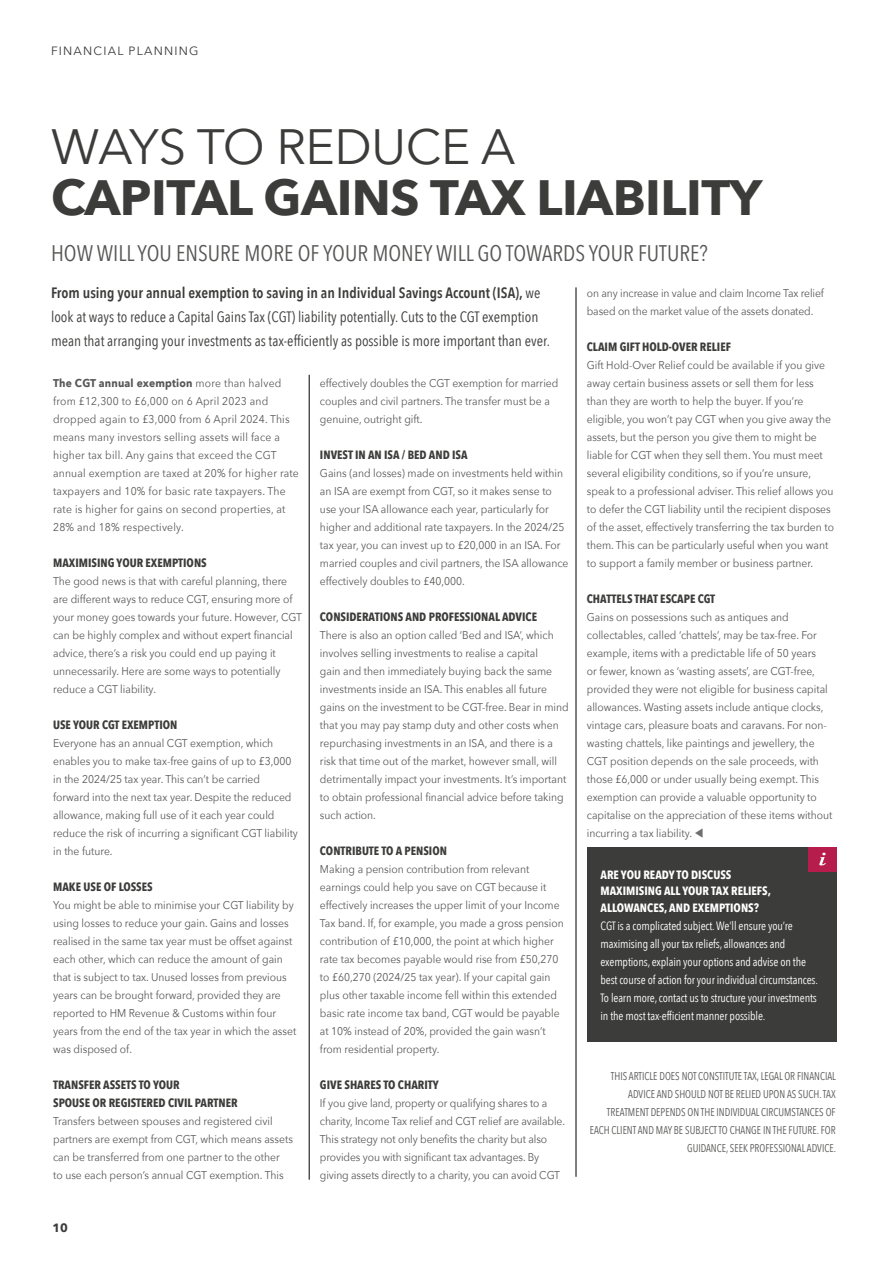
<style>
.page{position:relative;width:893px;height:1263px;background:#fff}
.page>*{position:absolute;margin:0;border:0;box-sizing:border-box;transform-origin:0 0}
.t1{font:700 49.5px "Avenir Next";letter-spacing:-.01em;color:#3c3c3b}
.t2{font:49.5px "Avenir Next";letter-spacing:-.01em;color:#3c3c3b}
.t3{font:22.5px "Avenir Next Condensed";color:#575756}
.t4{font:15px/24px "Avenir Next Condensed";color:#3c3c3b}
.t5{font:12px/18px "Avenir Next Condensed";letter-spacing:-.01em;color:#fff}
.t6{font:700 12px/18px "Avenir Next Condensed";color:#3c3c3b}
.t7{font:700 12px/16.5px "Avenir Next Condensed";color:#fff}
.t8{font:12px "Avenir Next";letter-spacing:.1em;color:#3c3c3b}
.t9{font:700 12px "Avenir Next";color:#3c3c3b}
.t10{font:11.25px/18px "Avenir Next";color:#575756;scale:.92 1}
.t11{font:11.25px/18px "Avenir Next";letter-spacing:.02em;color:#575756;scale:.92 1}
.t12{font:11.25px/18px "Avenir Next Condensed";color:#575756;text-align:right;scale:.92 1}
.s1{font-weight:600}
.s2{font-weight:700}
.s3{color:#706f6f}
</style>
<div class="page">
<hr style="left:309px;top:375px;width:1px;height:805px;background:#000">
<hr style="left:576px;top:287px;width:1px;height:890px;background:#000">
<div style="left:587px;top:846px;width:250px;height:195px;background:#3c3c3b"></div>
<div style="left:808px;top:846px;width:29px;height:25px;background:#b61d4c"></div>
<svg style="left:819px;top:853px;width:7px;height:12px"></svg>
<p class="t8" style="left:51px;top:40px;width:149px">FINANCIAL PLANNING</p>
<h1 class="t2" style="left:51px;top:105px;width:466px">WAYS TO REDUCE A</h1>
<h1 class="t1" style="left:51px;top:155px;width:713px">CAPITAL GAINS TAX LIABILITY</h1>
<h2 class="t3" style="left:51px;top:233px;width:658px">HOW WILL YOU ENSURE MORE OF YOUR MONEY WILL GO TOWARDS YOUR FUTURE?</h2>
<p class="t4" style="left:51px;top:280px;width:500px"><span class="s1">From using your annual exemption to saving in an Individual Savings Account (ISA),</span> we look at ways to reduce a Capital Gains Tax (CGT) liability potentially. Cuts to the CGT exemption mean that arranging your investments as tax-efficiently as possible is more important than ever.</p>
<p class="t11" style="left:53px;top:374px;width:269px"><span class="s2">The CGT annual exemption</span> more than halved from £12,300 to £6,000 on 6 April 2023 and dropped again to £3,000 from 6 April 2024. This means many investors selling assets will face a higher tax bill. Any gains that exceed the CGT annual exemption are taxed at 20% for higher rate taxpayers and 10% for basic rate taxpayers. The rate is higher for gains on second properties, at 28% and 18% respectively.</p>
<p class="t6" style="left:53px;top:554px;width:155px">MAXIMISING YOUR EXEMPTIONS</p>
<p class="t10" style="left:53px;top:572px;width:272px">The good news is that with careful planning, there are different ways to reduce CGT, ensuring more of your money goes towards your future. However, CGT can be highly complex and without expert financial advice, there’s a risk you could end up paying it unnecessarily. Here are some ways to potentially reduce a CGT liability.</p>
<p class="t6" style="left:53px;top:716px;width:126px">USE YOUR CGT EXEMPTION</p>
<p class="t10" style="left:53px;top:734px;width:268px">Everyone has an annual CGT exemption, which enables you to make tax-free gains of up to £3,000 in the 2024/25 tax year. This can’t be carried forward into the next tax year. Despite the reduced allowance, making full use of it each year could reduce the risk of incurring a significant CGT liability in the future.</p>
<p class="t6" style="left:53px;top:878px;width:101px">MAKE USE OF LOSSES</p>
<p class="t10" style="left:53px;top:896px;width:266px">You might be able to minimise your CGT liability by using losses to reduce your gain. Gains and losses realised in the same tax year must be offset against each other, which can reduce the amount of gain that is subject to tax. Unused losses from previous years can be brought forward, provided they are reported to HM Revenue &amp; Customs within four years from the end of the tax year in which the asset was disposed of.</p>
<p class="t6" style="left:53px;top:1076px;width:186px">TRANSFER ASSETS TO YOUR<br>SPOUSE OR REGISTERED CIVIL PARTNER</p>
<p class="t10" style="left:53px;top:1112px;width:262px">Transfers between spouses and registered civil partners are exempt from CGT, which means assets can be transferred from one partner to the other<br>to use each person’s annual CGT exemption. This</p>
<p class="t10" style="left:587px;top:284px;width:259px">on any increase in value and claim Income Tax relief based on the market value of the assets donated.</p>
<p class="t6" style="left:587px;top:338px;width:146px">CLAIM GIFT HOLD-OVER RELIEF</p>
<p class="t10" style="left:587px;top:356px;width:270px">Gift Hold-Over Relief could be available if you give away certain business assets or sell them for less than they are worth to help the buyer. If you’re eligible, you won’t pay CGT when you give away the assets, but the person you give them to might be liable for CGT when they sell them. You must meet several eligibility conditions, so if you’re unsure, speak to a professional adviser. This relief allows you to defer the CGT liability until the recipient disposes of the asset, effectively transferring the tax burden to them. This can be particularly useful when you want to support a family member or business partner.</p>
<p class="t6" style="left:587px;top:590px;width:130px">CHATTELS THAT ESCAPE CGT</p>
<p class="t10" style="left:587px;top:608px;width:269px">Gains on possessions such as antiques and collectables, called ‘chattels’, may be tax-free. For example, items with a predictable life of 50 years<br>or fewer, known as ‘wasting assets’, are CGT-free, provided they were not eligible for business capital allowances. Wasting assets include antique clocks, vintage cars, pleasure boats and caravans. For non&shy;wasting chattels, like paintings and jewellery, the CGT position depends on the sale proceeds, with those £6,000 or under usually being exempt. This exemption can provide a valuable opportunity to capitalise on the appreciation of these items without incurring a tax liability. <span class="s3">▼</span></p>
<p class="t10" style="left:320px;top:374px;width:261px">effectively doubles the CGT exemption for married couples and civil partners. The transfer must be a genuine, outright gift.</p>
<p class="t6" style="left:320px;top:446px;width:149px">INVEST IN AN ISA / BED AND ISA</p>
<p class="t10" style="left:320px;top:464px;width:272px">Gains (and losses) made on investments held within an ISA are exempt from CGT, so it makes sense to use your ISA allowance each year, particularly for higher and additional rate taxpayers. In the 2024/25 tax year, you can invest up to £20,000 in an ISA. For married couples and civil partners, the ISA allowance effectively doubles to £40,000.</p>
<p class="t6" style="left:320px;top:608px;width:219px">CONSIDERATIONS AND PROFESSIONAL ADVICE</p>
<p class="t10" style="left:320px;top:626px;width:272px">There is also an option called ‘Bed and ISA’, which involves selling investments to realise a capital<br>gain and then immediately buying back the same investments inside an ISA. This enables all future gains on the investment to be CGT-free. Bear in mind that you may pay stamp duty and other costs when repurchasing investments in an ISA, and there is a risk that time out of the market, however small, will detrimentally impact your investments. It’s important to obtain professional financial advice before taking such action.</p>
<p class="t6" style="left:320px;top:842px;width:128px">CONTRIBUTE TO A PENSION</p>
<p class="t10" style="left:320px;top:860px;width:266px">Making a pension contribution from relevant earnings could help you save on CGT because it effectively increases the upper limit of your Income Tax band. If, for example, you made a gross pension contribution of £10,000, the point at which higher rate tax becomes payable would rise from £50,270 to £60,270 (2024/25 tax year). If your capital gain plus other taxable income fell within this extended basic rate income tax band, CGT would be payable at 10% instead of 20%, provided the gain wasn’t from residential property.</p>
<p class="t6" style="left:320px;top:1076px;width:120px">GIVE SHARES TO CHARITY</p>
<p class="t10" style="left:320px;top:1094px;width:268px">If you give land, property or qualifying shares to a charity, Income Tax relief and CGT relief are available.<br>This strategy not only benefits the charity but also provides you with significant tax advantages. By giving assets directly to a charity, you can avoid CGT</p>
<p class="t7" style="left:600px;top:866px;width:172px">ARE YOU READY TO DISCUSS<br>MAXIMISING ALL YOUR TAX RELIEFS,<br>ALLOWANCES, AND EXEMPTIONS?</p>
<p class="t5" style="left:600px;top:916px;width:219px">CGT is a complicated subject. We’ll ensure you’re maximising all your tax reliefs, allowances and exemptions, explain your options and advise on the best course of action for your individual circumstances.<br>To learn more, contact us to structure your investments in the most tax-efficient manner possible.</p>
<p class="t12" style="left:590px;top:1067px;width:269px">THIS ARTICLE DOES NOT CONSTITUTE TAX, LEGAL OR FINANCIAL ADVICE AND SHOULD NOT BE RELIED UPON AS SUCH. TAX TREATMENT DEPENDS ON THE INDIVIDUAL CIRCUMSTANCES OF EACH CLIENT AND MAY BE SUBJECT TO CHANGE IN THE FUTURE. FOR GUIDANCE, SEEK PROFESSIONAL ADVICE.</p>
<p class="t9" style="left:53px;top:1218px;width:17px">10</p>
</div>
